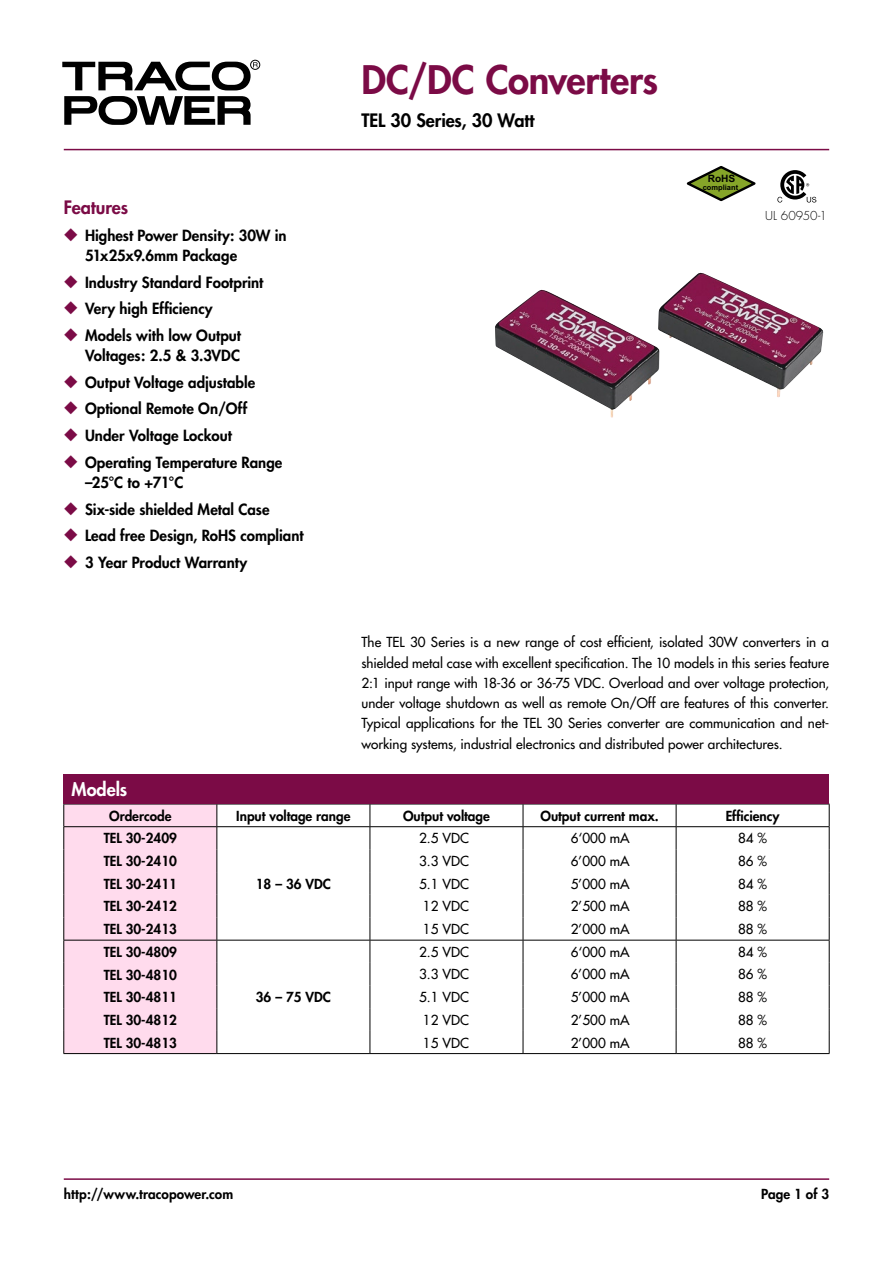
<style>
.page{position:relative;width:893px;height:1263px;background:#fff}
.page>*{position:absolute;margin:0;border:0;box-sizing:border-box;transform-origin:0 0}
.t1{font:800 38.25px "Futura";letter-spacing:-.005em;color:#7b0b46}
.t2{font:800 18px "Futura";letter-spacing:-.01em;color:#000}
.t3{font:800 18px "Futura";letter-spacing:-.005em;color:#7b0b46}
.t4{font:800 18px "Futura";color:#fff}
.t5{font:800 15px/20.2px "Futura";color:#000}
.t6{font:13.5px/20.2px "Futura";color:#000;text-align:justify}
.t7{font:800 13.5px "Futura";color:#000}
.t8{font:300 12px "Futura";letter-spacing:.01em;color:#000}
.t9{font:700 10.2px "Arial";color:#000}
.t10{font:700 7.5px "Arial";color:#000}
.s1{color:#7b0b46}
</style>
<div class="page">
<div style="left:250px;top:60px;width:10px;height:10px;border:1px solid #000;border-radius:50%"></div>
<svg style="left:64px;top:96px;width:187px;height:29px"></svg>
<svg style="left:62px;top:62px;width:196px;height:28px"></svg>
<hr style="left:64px;top:1178px;width:765px;height:2px;background:#7b0b46">
<hr style="left:64px;top:149px;width:765px;height:1px;background:#7b0b46">
<hr style="left:217px;top:804px;width:153px;height:1px;background:#000">
<hr style="left:370px;top:804px;width:153px;height:1px;background:#000">
<hr style="left:523px;top:804px;width:153px;height:1px;background:#000">
<hr style="left:676px;top:804px;width:153px;height:1px;background:#000">
<hr style="left:217px;top:826px;width:153px;height:1px;background:#000">
<hr style="left:370px;top:826px;width:153px;height:1px;background:#000">
<hr style="left:523px;top:826px;width:153px;height:1px;background:#000">
<hr style="left:676px;top:826px;width:153px;height:1px;background:#000">
<hr style="left:217px;top:940px;width:153px;height:1px;background:#000">
<hr style="left:370px;top:940px;width:153px;height:1px;background:#000">
<hr style="left:523px;top:940px;width:153px;height:1px;background:#000">
<hr style="left:676px;top:940px;width:153px;height:1px;background:#000">
<div style="left:63px;top:804px;width:155px;height:249px;background:#ffdbed"></div>
<svg style="left:370px;top:804px;width:1px;height:249px"></svg>
<svg style="left:523px;top:804px;width:1px;height:249px"></svg>
<svg style="left:676px;top:804px;width:1px;height:249px"></svg>
<svg style="left:829px;top:804px;width:1px;height:249px"></svg>
<hr style="left:63px;top:1053px;width:154px;height:1px;background:#000">
<hr style="left:217px;top:1053px;width:153px;height:1px;background:#000">
<hr style="left:370px;top:1053px;width:153px;height:1px;background:#000">
<hr style="left:523px;top:1053px;width:153px;height:1px;background:#000">
<hr style="left:676px;top:1053px;width:153px;height:1px;background:#000">
<div style="left:64px;top:774px;width:765px;height:30px;background:#7b0b46"></div>
<img style="left:495px;top:272px;width:329px;height:146px">
<svg style="left:687px;top:166px;width:69px;height:35px"></svg>
<svg style="left:777px;top:170px;width:39px;height:33px"></svg>
<h2 class="t3" style="left:64px;top:196px;width:66px">Features</h2>
<p class="t5" style="left:85px;top:225px;width:203px;text-indent:-21px"><span class="s1">◆</span> Highest Power Density: 30W in<br>51x25x9.6mm Package</p>
<p class="t5" style="left:64px;top:272px;width:201px"><span class="s1">◆</span> Industry Standard Footprint</p>
<p class="t5" style="left:64px;top:299px;width:150px"><span class="s1">◆</span> Very high Efficiency</p>
<p class="t5" style="left:64px;top:325px;width:179px;text-align:right"><span class="s1">◆</span> Models with low Output<br>Voltages: 2.5 &amp; 3.3VDC</p>
<p class="t5" style="left:64px;top:372px;width:193px"><span class="s1">◆</span> Output Voltage adjustable</p>
<p class="t5" style="left:64px;top:399px;width:185px"><span class="s1">◆</span> Optional Remote On/Off</p>
<p class="t5" style="left:64px;top:425px;width:170px"><span class="s1">◆</span> Under Voltage Lockout</p>
<p class="t5" style="left:85px;top:452px;width:199px;text-indent:-21px"><span class="s1">◆</span> Operating Temperature Range –25°C to +71°C</p>
<p class="t5" style="left:64px;top:499px;width:207px"><span class="s1">◆</span> Six-side shielded Metal Case</p>
<p class="t5" style="left:64px;top:525px;width:241px"><span class="s1">◆</span> Lead free Design, RoHS compliant</p>
<p class="t5" style="left:64px;top:552px;width:185px"><span class="s1">◆</span> 3 Year Product Warranty</p>
<h2 class="t4" style="left:72px;top:778px;width:57px">Models</h2>
<h1 class="t1" style="left:361px;top:56px;width:298px">DC/DC Converters</h1>
<h2 class="t2" style="left:361px;top:109px;width:175px">TEL 30 Series, 30 Watt</h2>
<p class="t9" style="left:708px;top:172px;width:29px">RoHS</p>
<p class="t10" style="left:703px;top:183px;width:37px">compliant</p>
<p class="t8" style="left:765px;top:208px;width:63px">UL 60950-1</p>
<p class="t6" style="left:361px;top:632px;width:469px">The TEL 30 Series is a new range of cost efficient, isolated 30W converters in a shielded metal case with excellent specification. The 10 models in this series feature 2:1 input range with 18-36 or 36-75 VDC. Overload and over voltage protection, under voltage shutdown as well as remote On/Off are features of this converter.<br>Typical applications for the TEL 30 Series converter are communication and net&shy;working systems, industrial electronics and distributed power architectures.</p>
<p class="t7" style="left:109px;top:807px;width:64px">Ordercode</p>
<p class="t7" style="left:236px;top:807px;width:116px">Input voltage range</p>
<p class="t7" style="left:403px;top:807px;width:88px">Output voltage</p>
<p class="t7" style="left:540px;top:807px;width:120px">Output current max.</p>
<p class="t7" style="left:726px;top:807px;width:55px">Efficiency</p>
<p class="t7" style="left:104px;top:830px;width:75px">TEL 30-2409</p>
<p class="t6" style="left:419px;top:828px;width:51px">2.5 VDC</p>
<p class="t6" style="left:571px;top:828px;width:60px">6‘000 mA</p>
<p class="t6" style="left:738px;top:828px;width:31px">84 %</p>
<p class="t7" style="left:104px;top:852px;width:75px">TEL 30-2410</p>
<p class="t6" style="left:419px;top:851px;width:51px">3.3 VDC</p>
<p class="t6" style="left:571px;top:851px;width:60px">6’000 mA</p>
<p class="t6" style="left:738px;top:851px;width:31px">86 %</p>
<p class="t7" style="left:104px;top:875px;width:75px">TEL 30-2411</p>
<p class="t7" style="left:256px;top:875px;width:77px">18 – 36 VDC</p>
<p class="t6" style="left:419px;top:874px;width:51px">5.1 VDC</p>
<p class="t6" style="left:571px;top:874px;width:60px">5’000 mA</p>
<p class="t6" style="left:738px;top:874px;width:31px">84 %</p>
<p class="t7" style="left:104px;top:898px;width:75px">TEL 30-2412</p>
<p class="t6" style="left:423px;top:896px;width:48px">12 VDC</p>
<p class="t6" style="left:571px;top:896px;width:60px">2’500 mA</p>
<p class="t6" style="left:738px;top:896px;width:31px">88 %</p>
<p class="t7" style="left:104px;top:921px;width:75px">TEL 30-2413</p>
<p class="t6" style="left:423px;top:919px;width:48px">15 VDC</p>
<p class="t6" style="left:571px;top:919px;width:60px">2’000 mA</p>
<p class="t6" style="left:738px;top:919px;width:31px">88 %</p>
<p class="t7" style="left:104px;top:943px;width:75px">TEL 30-4809</p>
<p class="t6" style="left:419px;top:942px;width:51px">2.5 VDC</p>
<p class="t6" style="left:571px;top:942px;width:60px">6‘000 mA</p>
<p class="t6" style="left:738px;top:942px;width:31px">84 %</p>
<p class="t7" style="left:104px;top:966px;width:75px">TEL 30-4810</p>
<p class="t6" style="left:419px;top:964px;width:51px">3.3 VDC</p>
<p class="t6" style="left:571px;top:964px;width:60px">6’000 mA</p>
<p class="t6" style="left:738px;top:964px;width:31px">86 %</p>
<p class="t7" style="left:104px;top:989px;width:75px">TEL 30-4811</p>
<p class="t7" style="left:256px;top:989px;width:77px">36 – 75 VDC</p>
<p class="t6" style="left:419px;top:987px;width:51px">5.1 VDC</p>
<p class="t6" style="left:571px;top:987px;width:60px">5’000 mA</p>
<p class="t6" style="left:738px;top:987px;width:31px">88 %</p>
<p class="t7" style="left:104px;top:1011px;width:75px">TEL 30-4812</p>
<p class="t6" style="left:423px;top:1010px;width:48px">12 VDC</p>
<p class="t6" style="left:571px;top:1010px;width:60px">2’500 mA</p>
<p class="t6" style="left:738px;top:1010px;width:31px">88 %</p>
<p class="t7" style="left:104px;top:1034px;width:75px">TEL 30-4813</p>
<p class="t6" style="left:423px;top:1032px;width:48px">15 VDC</p>
<p class="t6" style="left:571px;top:1032px;width:60px">2’000 mA</p>
<p class="t6" style="left:738px;top:1032px;width:31px">88 %</p>
<p class="t7" style="left:64px;top:1185px;width:171px">http://www.tracopower.com</p>
<p class="t7" style="left:761px;top:1185px;width:70px">Page of 3</p>
</div>
